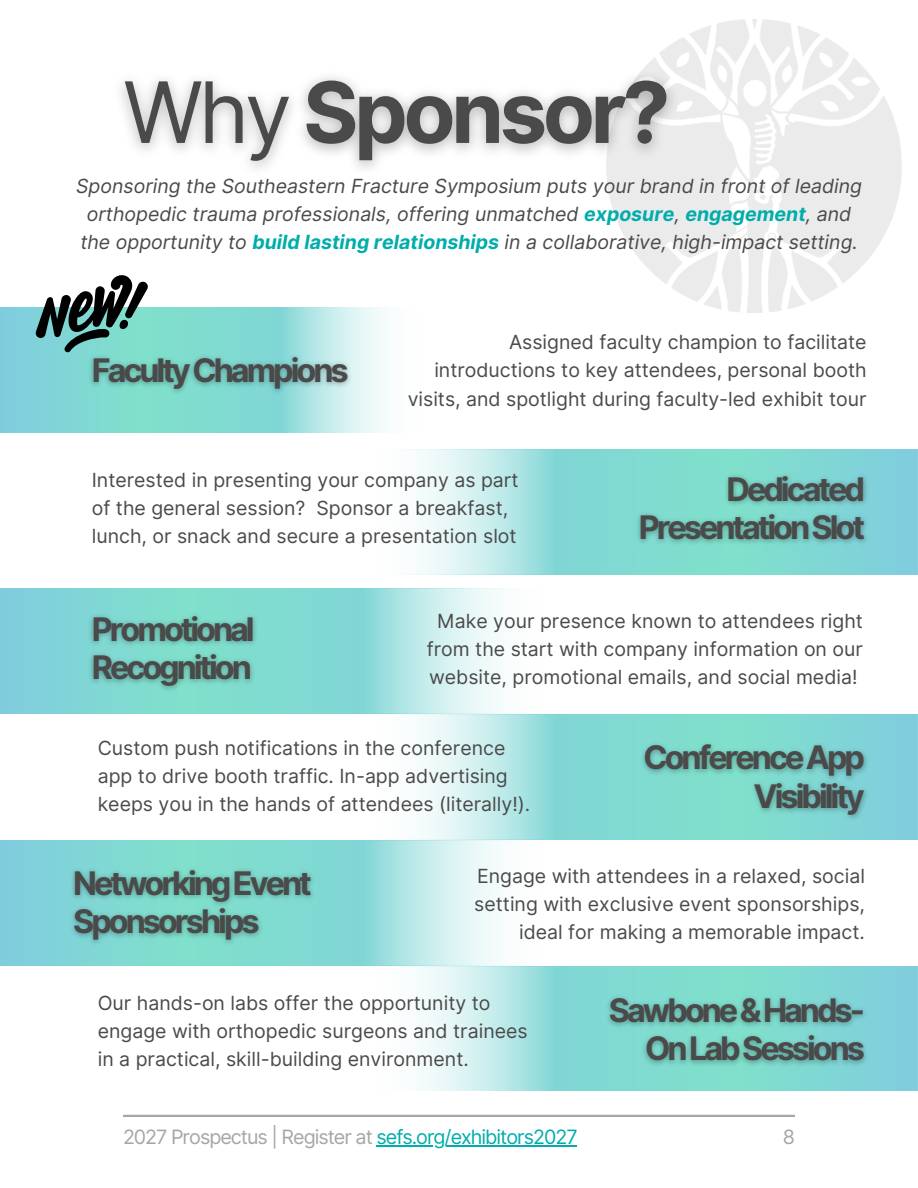
<style>
.page{position:relative;width:918px;height:1188px;background:#fff}
.page>*{position:absolute;margin:0;border:0;box-sizing:border-box;transform-origin:0 0}
.t1{font:700 84.6px "Inter";letter-spacing:-.05em;color:#4b4a4a}
.t2{font:700 32.4px/38.2px "Inter";letter-spacing:-.095em;color:#4b4a4a;text-align:right}
.t3{font:19.8px "Inter";letter-spacing:-.05em;color:#a6a6a6}
.t4{font:19.5px/28.2px "Inter";color:#4b4a4a}
.t5{font:italic 19.5px/28.2px "Inter";color:#4b4a4a;text-align:center}
.s1{font-weight:400}
.s2{font-weight:700;color:#00adac}
.s3{color:#00adac}
</style>
<div class="page">
<hr style="left:123px;top:1115px;width:672px;height:2px;background:#a6a6a6">
<svg style="left:0;top:308px;width:386px;height:124px;background:#97dedc"></svg>
<img style="left:84px;top:349px;width:273px;height:51px">
<svg style="left:420px;top:450px;width:498px;height:124px;background:#9bdfdd"></svg>
<img style="left:631px;top:467px;width:243px;height:83px">
<svg style="left:0;top:589px;width:512px;height:125px;background:#9cdfdd"></svg>
<img style="left:84px;top:608px;width:178px;height:89px">
<svg style="left:407px;top:715px;width:511px;height:125px;background:#a0e0df"></svg>
<img style="left:630px;top:737px;width:245px;height:89px">
<svg style="left:0;top:841px;width:499px;height:124px;background:#9ddfde"></svg>
<img style="left:66px;top:861px;width:255px;height:90px">
<svg style="left:407px;top:966px;width:511px;height:125px;background:#a1e1df"></svg>
<img style="left:602px;top:990px;width:273px;height:82px">
<svg style="left:35px;top:275px;width:114px;height:78px"></svg>
<hr style="left:376px;top:1146px;width:201px;height:1px;background:#00adac">
<h1 class="t1" style="left:123px;top:62px;width:549px"><span class="s1">Why</span> Sponsor?</h1>
<p class="t5" style="left:76px;top:172px;width:787px">Sponsoring the Southeastern Fracture Symposium puts your brand in front of leading orthopedic trauma professionals, offering unmatched <span class="s2">exposure</span>, <span class="s2">engagement</span>, and the opportunity to <span class="s2">build lasting relationships</span> in a collaborative, high-impact setting.</p>
<h2 class="t2" style="left:92px;top:351px;width:258px">FacultyChampions</h2>
<p class="t4" style="left:408px;top:328px;width:460px;text-align:right">Assigned faculty champion to facilitate introductions to key attendees, personal booth visits, and spotlight during faculty-led exhibit tour</p>
<p class="t4" style="left:92px;top:465px;width:428px">Interested in presenting your company as part of the general session? Sponsor a breakfast, lunch, or snack and secure a presentation slot</p>
<h2 class="t2" style="left:639px;top:470px;width:228px">Dedicated<br>PresentationSlot</h2>
<h2 class="t2" style="left:92px;top:610px;width:164px;text-align:left">Promotional<br>Recognition</h2>
<p class="t4" style="left:427px;top:606px;width:438px;text-align:center">Make your presence known to attendees right from the start with company information on our website, promotional emails, and social media!</p>
<p class="t4" style="left:98px;top:734px;width:434px">Custom push notifications in the conference app to drive booth traffic. In-app advertising keeps you in the hands of attendees (literally!).</p>
<h2 class="t2" style="left:643px;top:739px;width:223px">ConferenceApp<br>Visibility</h2>
<h2 class="t2" style="left:73px;top:864px;width:240px;text-align:left">NetworkingEvent<br>Sponsorships</h2>
<p class="t4" style="left:474px;top:862px;width:392px;text-align:right">Engage with attendees in a relaxed, social setting with exclusive event sponsorships, ideal for making a memorable impact.</p>
<p class="t4" style="left:98px;top:988px;width:431px">Our hands-on labs offer the opportunity to engage with orthopedic surgeons and trainees in a practical, skill-building environment.</p>
<h2 class="t2" style="left:609px;top:991px;width:258px">Sawbone&amp;Hands-<br>OnLabSessions</h2>
<p class="t3" style="left:123px;top:1125px;width:456px">2027 Prospectus | Register at <span class="s3">sefs.org/exhibitors2027</span></p>
<p class="t3" style="left:783px;top:1125px;width:14px">8</p>
</div>
